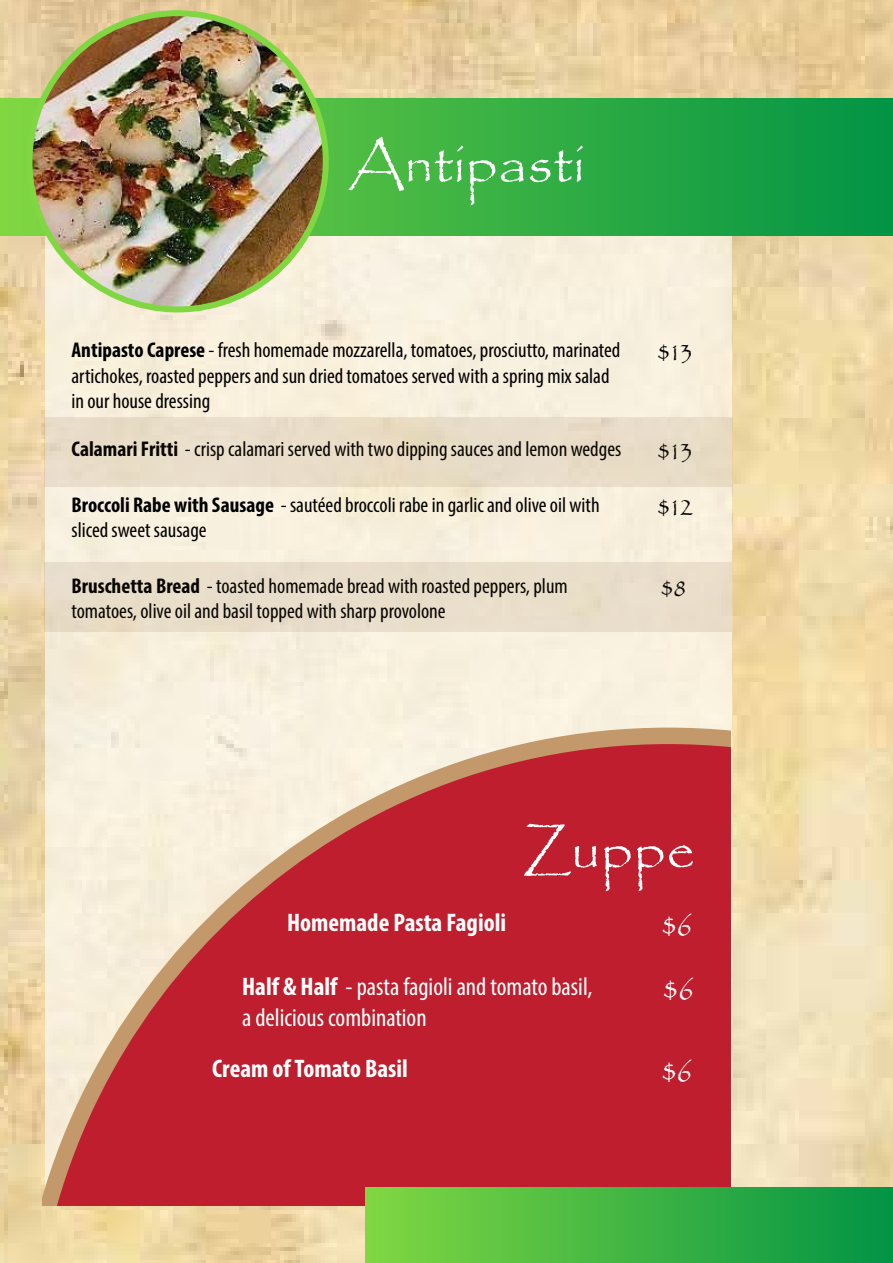
<style>
.page{position:relative;width:893px;height:1263px;background:#fff}
.page>*{position:absolute;margin:0;border:0;box-sizing:border-box;transform-origin:0 0}
.t1{font:57.15px "Papyrus";color:#fff}
.t2{font:31.65px "Papyrus";color:#fff}
.t3{font:26.55px "Papyrus";color:#000}
.t4{font:condensed 25.5px/30.6px "Myriad Pro";color:#fff}
.t5{font:700 condensed 25.5px "Myriad Pro";color:#fff}
.t6{font:condensed 21.45px/25.7px "Myriad Pro";color:#000}
.s1{font-weight:700}
</style>
<div class="page">
<img style="left:0;top:0;width:893px;height:1263px">
<div style="left:45px;top:157px;width:687px;height:1032px;background:#f8f0de"></div>
<svg style="left:43px;top:728px;width:688px;height:477px"></svg>
<svg style="left:1px;top:99px;width:892px;height:137px;background:#2fab43"></svg>
<img style="left:30px;top:13px;width:296px;height:296px;border-radius:148px">
<div style="left:44px;top:417px;width:687px;height:69px;background:#e8ddc8"></div>
<div style="left:44px;top:562px;width:687px;height:69px;background:#e9ddca"></div>
<div style="left:365px;top:1187px;width:528px;height:76px;background:linear-gradient(to right,#81d742,#019445)"></div>
<h1 class="t1" style="left:348px;top:128px;width:238px">Antipasti</h1>
<p class="t6" style="left:71px;top:337px;width:550px"><span class="s1">Antipasto Caprese</span> - fresh homemade mozzarella, tomatoes, prosciutto, marinated artichokes, roasted peppers and sun dried tomatoes served with a spring mix salad in our house dressing</p>
<p class="t3" style="left:656px;top:335px;width:39px">$13</p>
<p class="t6" style="left:71px;top:436px;width:551px"><span class="s1">Calamari Fritti</span> - crisp calamari served with two dipping sauces and lemon wedges</p>
<p class="t3" style="left:656px;top:434px;width:39px">$13</p>
<p class="t6" style="left:71px;top:492px;width:530px"><span class="s1">Broccoli Rabe with Sausage</span> - sautéed broccoli rabe in garlic and olive oil with sliced sweet sausage</p>
<p class="t3" style="left:656px;top:490px;width:39px">$12</p>
<p class="t6" style="left:71px;top:572px;width:498px"><span class="s1">Bruschetta Bread</span> - toasted homemade bread with roasted peppers, plum tomatoes, olive oil and basil topped with sharp provolone</p>
<p class="t3" style="left:660px;top:571px;width:30px">$ 8</p>
<h1 class="t1" style="left:523px;top:814px;width:174px">Zuppe</h1>
<p class="t5" style="left:287px;top:907px;width:220px">Homemade Pasta Fagioli</p>
<h2 class="t2" style="left:660px;top:905px;width:35px">$ 6</h2>
<p class="t4" style="left:242px;top:971px;width:352px"><span class="s1">Half &amp; Half</span> - pasta fagioli and tomato basil, a delicious combination</p>
<h2 class="t2" style="left:662px;top:969px;width:35px">$ 6</h2>
<p class="t5" style="left:212px;top:1053px;width:197px">Cream of Tomato Basil</p>
<h2 class="t2" style="left:660px;top:1051px;width:35px">$ 6</h2>
</div>
